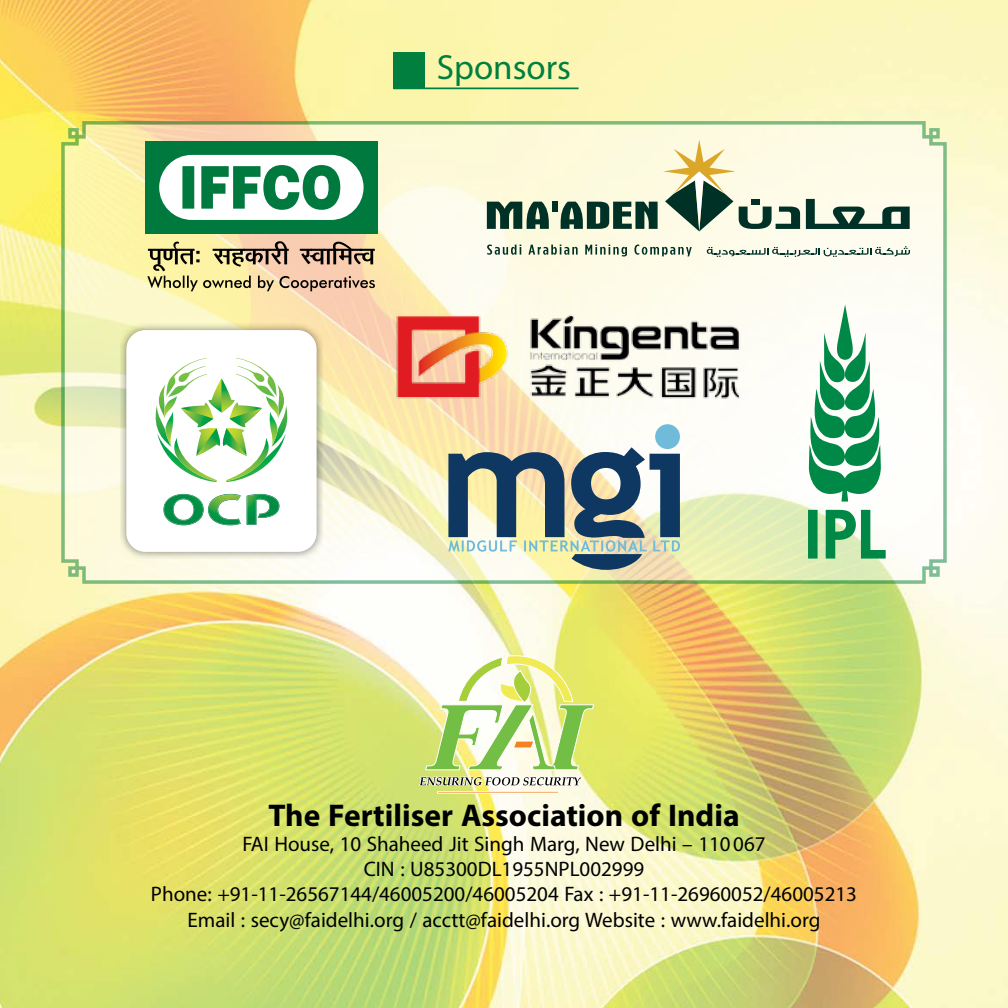
<style>
.page{position:relative;width:1008px;height:1008px;background:#fff}
.page>*{position:absolute;margin:0;border:0;box-sizing:border-box;transform-origin:0 0}
.t1{font:35px "Myriad Pro";color:#007f3e}
.t2{font:700 31.5px "Myriad Pro";color:#000}
.t3{font:21px/25.2px "Myriad Pro";color:#000}
</style>
<div class="page">
<img style="left:0;top:0;width:1008px;height:1008px">
<svg style="left:418px;top:655px;width:176px;height:138px"></svg>
<div style="left:394px;top:52px;width:31px;height:37px;background:#007f3e"></div>
<hr style="left:394px;top:88px;width:185px;height:1px;background:#007f3e">
<svg style="left:60px;top:119px;width:888px;height:467px"></svg>
<div style="left:145px;top:141px;width:232px;height:93px;background:#00793f"></div>
<svg style="left:147px;top:241px;width:228px;height:50px;background:#c5b086"></svg>
<div style="left:159px;top:155px;width:205px;height:65px;background:#fff;border-radius:33px"></div>
<svg style="left:182px;top:165px;width:158px;height:45px"></svg>
<svg style="left:808px;top:510px;width:78px;height:49px"></svg>
<svg style="left:808px;top:304px;width:75px;height:198px"></svg>
<svg style="left:487px;top:202px;width:62px;height:27px;background:#436757"></svg>
<div style="left:552px;top:201px;width:5px;height:11px;background:#003126"></div>
<svg style="left:806px;top:199px;width:104px;height:30px;background:#859b8d"></svg>
<svg style="left:561px;top:140px;width:239px;height:91px;background:#c9cfb5"></svg>
<div style="left:751px;top:199px;width:9px;height:6px;background:#003126"></div>
<svg style="left:707px;top:246px;width:203px;height:11px"></svg>
<svg style="left:487px;top:245px;width:34px;height:10px"></svg>
<svg style="left:528px;top:245px;width:50px;height:10px"></svg>
<svg style="left:585px;top:245px;width:42px;height:11px"></svg>
<svg style="left:634px;top:245px;width:58px;height:11px"></svg>
<img style="left:396px;top:313px;width:345px;height:86px">
<img style="left:121px;top:324px;width:202px;height:235px">
<div style="left:126px;top:330px;width:191px;height:222px;background:#fff;border-radius:19px"></div>
<svg style="left:155px;top:358px;width:133px;height:124px"></svg>
<svg style="left:163px;top:494px;width:117px;height:31px"></svg>
<svg style="left:448px;top:424px;width:232px;height:146px;background:#a1aba2"></svg>
<h1 class="t1" style="left:437px;top:45px;width:136px">Sponsors</h1>
<h2 class="t2" style="left:268px;top:795px;width:473px">The Fertiliser Association of India</h2>
<p class="t3" style="left:364px;top:831px;width:403px;text-indent:-121px">FAI House, 10 Shaheed Jit Singh Marg, New Delhi – 110067<br>CIN</p>
<p class="t3" style="left:400px;top:856px;width:245px">: U85300DL1955NPL002999</p>
<p class="t3" style="left:151px;top:881px;width:708px">Phone: +91-11-26567144/46005200/46005204 Fax : +91-11-26960052/46005213</p>
<p class="t3" style="left:187px;top:907px;width:635px">Email : secy@faidelhi.org / acctt@faidelhi.org Website : www.faidelhi.org</p>
</div>
